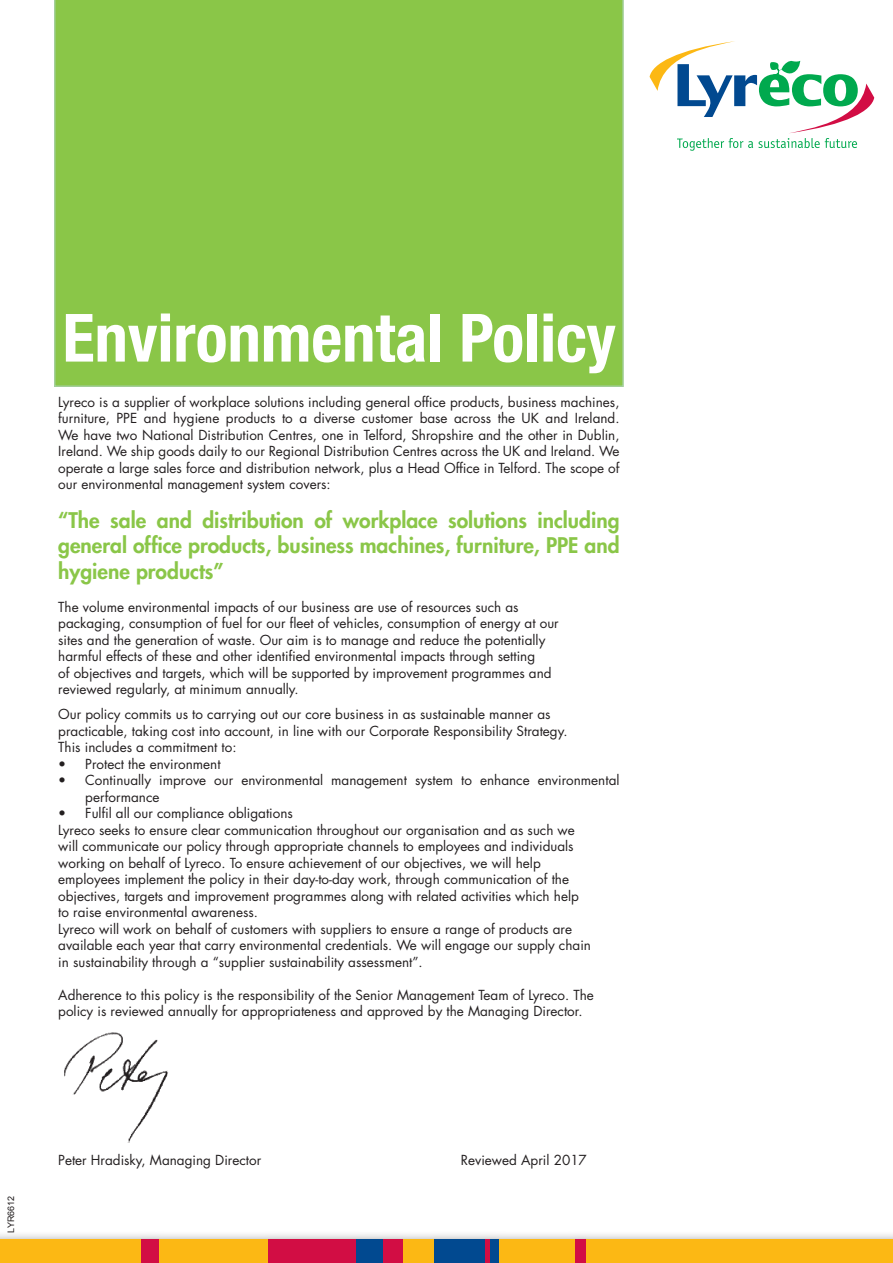
<style>
.page{position:relative;width:893px;height:1263px;background:#fff}
.page>*{position:absolute;margin:0;border:0;box-sizing:border-box;transform-origin:0 0}
.t1{font:700 condensed 66.6px "Helvetica Neue LT Std";color:#fff}
.t2{font:800 21px/25.5px "Futura Std";color:#8ac648;text-align:justify}
.t3{font:13.5px/16.5px "Futura Std";color:#231f20;text-align:justify}
.t4{font:9px "Arial";color:#231f20}
</style>
<div class="page">
<img style="left:64px;top:1032px;width:104px;height:111px">
<div style="left:54px;top:0;width:570px;height:387px;background:#8ac648"></div>
<svg style="left:649px;top:41px;width:226px;height:110px"></svg>
<div style="left:0;top:1230px;width:893px;height:33px;background:#231f20;opacity:.4"></div>
<div style="left:0;top:1239px;width:893px;height:24px;background:#fcb814"></div>
<div style="left:575px;top:1239px;width:11px;height:24px;background:#d20d44"></div>
<div style="left:142px;top:1239px;width:17px;height:24px;background:#d20d44"></div>
<div style="left:269px;top:1239px;width:134px;height:24px;background:#d20d44"></div>
<div style="left:356px;top:1239px;width:27px;height:24px;background:#014990"></div>
<div style="left:434px;top:1239px;width:65px;height:24px;background:#014990"></div>
<div style="left:485px;top:1239px;width:5px;height:24px;background:#d20d44"></div>
<p class="t1" style="left:63px;top:298px;width:555px">Environmental Policy</p>
<p class="t3" style="left:58px;top:394px;width:563px">Lyreco is a supplier of workplace solutions including general office products, business machines, furniture, PPE and hygiene products to a diverse customer base across the UK and Ireland.<br>We have two National Distribution Centres, one in Telford, Shropshire and the other in Dublin, Ireland. We ship goods daily to our Regional Distribution Centres across the UK and Ireland. We operate a large sales force and distribution network, plus a Head Office in Telford. The scope of our environmental management system covers:</p>
<p class="t2" style="left:58px;top:507px;width:563px">“The sale and distribution of workplace solutions including general office products, business machines, furniture, PPE and hygiene products”</p>
<p class="t3" style="left:58px;top:599px;width:462px">The volume environmental impacts of our business are use of resources such as</p>
<p class="t3" style="left:58px;top:615px;width:502px">packaging, consumption of fuel for our fleet of vehicles, consumption of energy at our</p>
<p class="t3" style="left:58px;top:632px;width:489px">sites and the generation of waste. Our aim is to manage and reduce the potentially</p>
<p class="t3" style="left:58px;top:648px;width:478px">harmful effects of these and other identified environmental impacts through setting</p>
<p class="t3" style="left:58px;top:665px;width:495px">of objectives and targets, which will be supported by improvement programmes and</p>
<p class="t3" style="left:58px;top:681px;width:242px">reviewed regularly, at minimum annually.</p>
<p class="t3" style="left:58px;top:706px;width:494px">Our policy commits us to carrying out our core business in as sustainable manner as</p>
<p class="t3" style="left:58px;top:723px;width:511px">practicable, taking cost into account, in line with our Corporate Responsibility Strategy.</p>
<p class="t3" style="left:58px;top:739px;width:180px">This includes a commitment to:</p>
<p class="t3" style="left:58px;top:756px;width:164px">• Protect the environment</p>
<p class="t3" style="left:85px;top:772px;width:536px;text-indent:-27px">• Continually improve our environmental management system to enhance environmental performance</p>
<p class="t3" style="left:58px;top:805px;width:236px">• Fulfil all our compliance obligations</p>
<p class="t3" style="left:58px;top:822px;width:518px">Lyreco seeks to ensure clear communication throughout our organisation and as such we</p>
<p class="t3" style="left:58px;top:838px;width:517px">will communicate our policy through appropriate channels to employees and individuals</p>
<p class="t3" style="left:58px;top:855px;width:484px">working on behalf of Lyreco. To ensure achievement of our objectives, we will help</p>
<p class="t3" style="left:58px;top:871px;width:512px">employees implement the policy in their day-to-day work, through communication of the</p>
<p class="t3" style="left:58px;top:888px;width:522px">objectives, targets and improvement programmes along with related activities which help</p>
<p class="t3" style="left:58px;top:904px;width:201px">to raise environmental awareness.</p>
<p class="t3" style="left:58px;top:921px;width:515px">Lyreco will work on behalf of customers with suppliers to ensure a range of products are</p>
<p class="t3" style="left:58px;top:937px;width:534px">available each year that carry environmental credentials. We will engage our supply chain</p>
<p class="t3" style="left:58px;top:954px;width:366px">in sustainability through a “supplier sustainability assessment”.</p>
<p class="t3" style="left:58px;top:987px;width:537px">Adherence to this policy is the responsibility of the Senior Management Team of Lyreco. The</p>
<p class="t3" style="left:58px;top:1003px;width:526px">policy is reviewed annually for appropriateness and approved by the Managing Director.</p>
<p class="t4" style="left:5px;top:1233px;width:38px;rotate:-90deg">LYR6612</p>
<p class="t3" style="left:58px;top:1152px;width:204px">Peter Hradisky, Managing Director</p>
<p class="t3" style="left:461px;top:1152px;width:128px">Reviewed April 2017</p>
</div>
